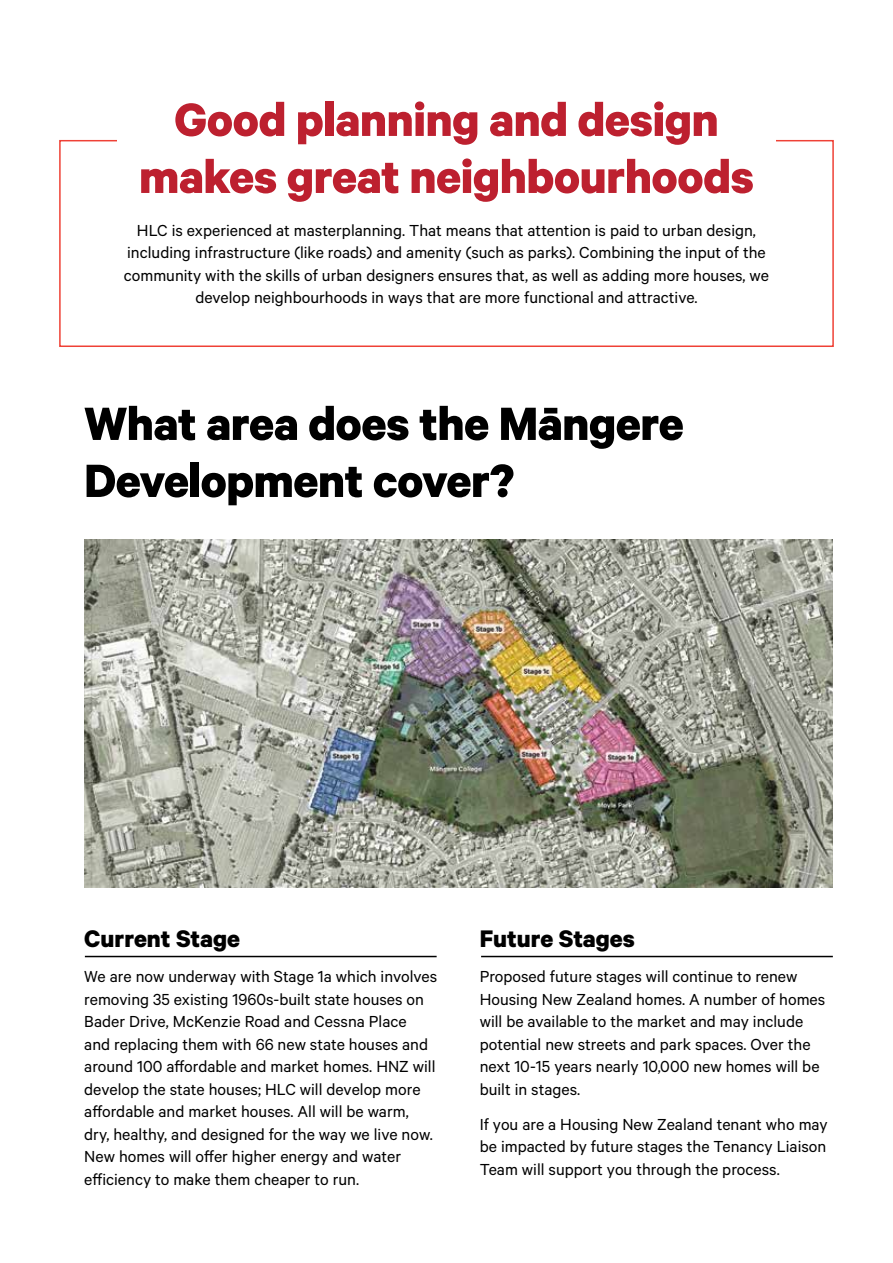
<style>
.page{position:relative;width:893px;height:1263px;background:#fff}
.page>*{position:absolute;margin:0;border:0;box-sizing:border-box;transform-origin:0 0}
.t1{font:700 52.5px/57px "Calibre";letter-spacing:-.01em;color:#bd202f;text-align:center}
.t2{font:700 52.5px/57px "Calibre";letter-spacing:-.01em;color:#000}
.t3{font:700 27px "Calibre";color:#000}
.t4{font:18px/22.5px "Calibre";color:#000}
</style>
<div class="page">
<div style="left:59px;top:140px;width:775px;height:207px;border:2px solid #ef4136"></div>
<div style="left:117px;top:102px;width:658px;height:131px;background:#fff"></div>
<hr style="left:481px;top:956px;width:352px;height:1px;background:#000">
<img style="left:84px;top:540px;width:749px;height:347px">
<hr style="left:85px;top:956px;width:352px;height:1px;background:#000">
<h1 class="t1" style="left:139px;top:89px;width:617px">Good planning and design makes great neighbourhoods</h1>
<p class="t4" style="left:124px;top:218px;width:647px;text-align:center">HLC is experienced at masterplanning. That means that attention is paid to urban design, including infrastructure (like roads) and amenity (such as parks). Combining the input of the community with the skills of urban designers ensures that, as well as adding more houses, we develop neighbourhoods in ways that are more functional and attractive.</p>
<h1 class="t2" style="left:84px;top:393px;width:601px">What area does the Māngere<br>Development cover?</h1>
<h2 class="t3" style="left:84px;top:922px;width:157px">Current Stage</h2>
<p class="t4" style="left:84px;top:964px;width:354px">We are now underway with Stage 1a which involves removing 35 existing 1960s-built state houses on Bader Drive, McKenzie Road and Cessna Place<br>and replacing them with 66 new state houses and around 100 affordable and market homes. HNZ will develop the state houses; HLC will develop more affordable and market houses. All will be warm, dry, healthy, and designed for the way we live now.<br>New homes will offer higher energy and water efficiency to make them cheaper to run.</p>
<h2 class="t3" style="left:480px;top:922px;width:157px">Future Stages</h2>
<p class="t4" style="left:480px;top:964px;width:347px">Proposed future stages will continue to renew Housing New Zealand homes. A number of homes will be available to the market and may include potential new streets and park spaces. Over the next 10-15 years nearly 10,000 new homes will be built in stages.</p>
<p class="t4" style="left:480px;top:1112px;width:349px;text-align:justify">If you are a Housing New Zealand tenant who may be impacted by future stages the Tenancy Liaison Team will support you through the process.</p>
</div>
